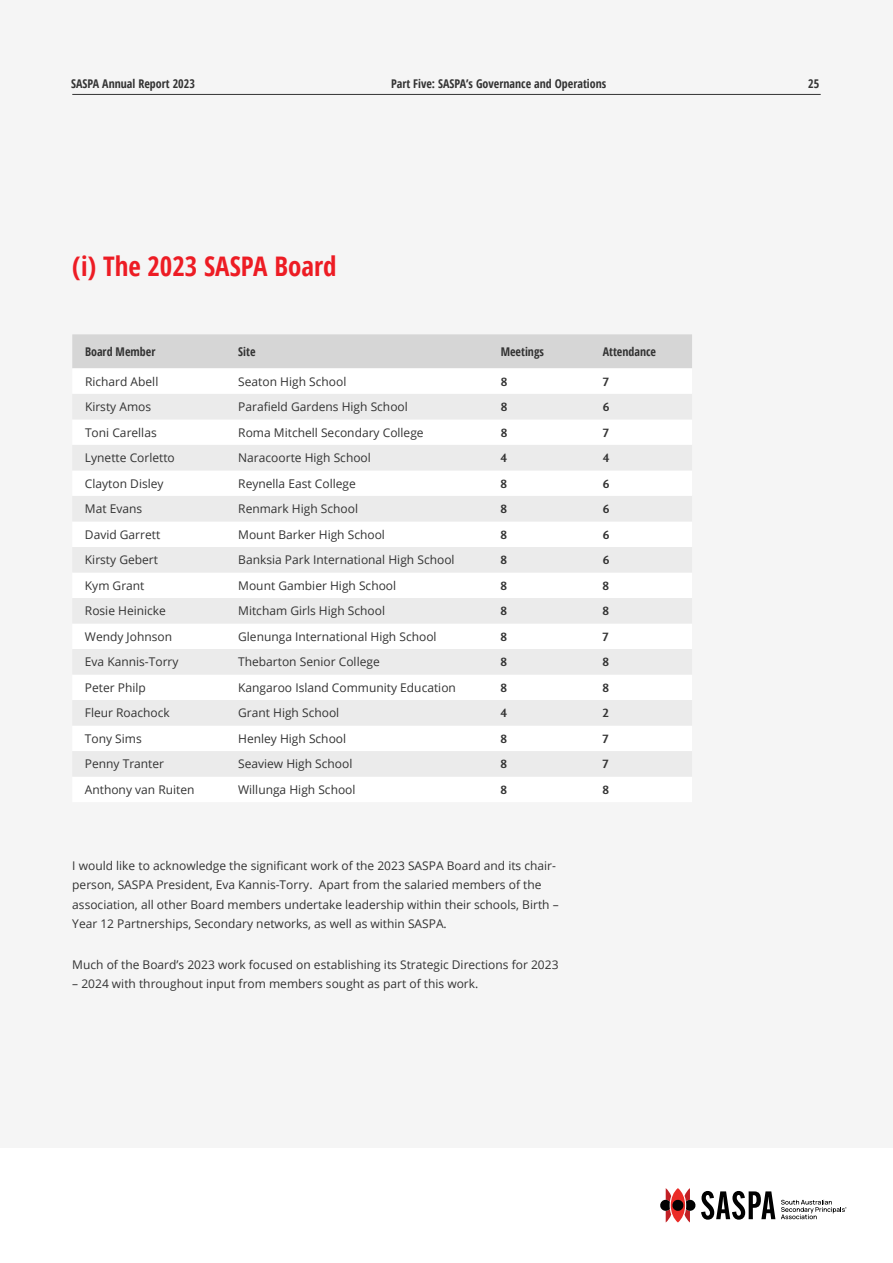
<style>
.page{position:relative;width:893px;height:1263px;background:#fff}
.page>*{position:absolute;margin:0;border:0;box-sizing:border-box;transform-origin:0 0}
.t1{font:700 condensed 27px "Open Sans";color:#ed1c24}
.t2{font:12px/19.5px "Open Sans";color:#333}
.t3{font:700 condensed 12px "Open Sans";color:#333}
.t4{font:700 12px "Joanna Sans Nova";color:#333}
</style>
<div class="page">
<div style="left:0;top:0;width:893px;height:1148px;background:#f5f5f5"></div>
<hr style="left:72px;top:94px;width:749px;height:1px;background:#333">
<svg style="left:660px;top:1188px;width:115px;height:34px"></svg>
<svg style="left:781px;top:1200px;width:65px;height:19px"></svg>
<div style="left:72px;top:334px;width:620px;height:34px;background:#d6d6d6"></div>
<p class="t3" style="left:71px;top:75px;width:125px">SASPA Annual Report 2023</p>
<p class="t3" style="left:391px;top:75px;width:217px">Part Five: SASPA’s Governance and Operations</p>
<p class="t3" style="left:808px;top:75px;width:13px">25</p>
<h1 class="t1" style="left:72px;top:247px;width:266px">(i) The 2023 SASPA Board</h1>
<p class="t3" style="left:85px;top:343px;width:72px">Board Member</p>
<p class="t3" style="left:238px;top:343px;width:19px">Site</p>
<p class="t3" style="left:501px;top:343px;width:45px">Meetings</p>
<p class="t3" style="left:603px;top:343px;width:55px">Attendance</p>
<p class="t2" style="left:85px;top:371px;width:75px">Richard Abell</p>
<p class="t2" style="left:238px;top:371px;width:110px">Seaton High School</p>
<p class="t4" style="left:501px;top:373px;width:8px">8</p>
<p class="t4" style="left:603px;top:373px;width:8px">7</p>
<p class="t2" style="left:85px;top:397px;width:68px">Kirsty Amos</p>
<p class="t2" style="left:238px;top:397px;width:171px">Parafield Gardens High School</p>
<p class="t4" style="left:501px;top:398px;width:8px">8</p>
<p class="t4" style="left:603px;top:398px;width:8px">6</p>
<p class="t2" style="left:85px;top:422px;width:73px">Toni Carellas</p>
<p class="t2" style="left:238px;top:422px;width:187px">Roma Mitchell Secondary College</p>
<p class="t4" style="left:501px;top:424px;width:8px">8</p>
<p class="t4" style="left:603px;top:424px;width:8px">7</p>
<p class="t2" style="left:85px;top:448px;width:91px">Lynette Corletto</p>
<p class="t2" style="left:238px;top:448px;width:134px">Naracoorte High School</p>
<p class="t4" style="left:501px;top:449px;width:8px">4</p>
<p class="t4" style="left:603px;top:449px;width:8px">4</p>
<p class="t2" style="left:85px;top:473px;width:80px">Clayton Disley</p>
<p class="t2" style="left:238px;top:473px;width:119px">Reynella East College</p>
<p class="t4" style="left:501px;top:475px;width:8px">8</p>
<p class="t4" style="left:603px;top:475px;width:8px">6</p>
<p class="t2" style="left:85px;top:499px;width:59px">Mat Evans</p>
<p class="t2" style="left:238px;top:499px;width:121px">Renmark High School</p>
<p class="t4" style="left:501px;top:500px;width:8px">8</p>
<p class="t4" style="left:603px;top:500px;width:8px">6</p>
<p class="t2" style="left:85px;top:524px;width:77px">David Garrett</p>
<p class="t2" style="left:238px;top:524px;width:148px">Mount Barker High School</p>
<p class="t4" style="left:501px;top:526px;width:8px">8</p>
<p class="t4" style="left:603px;top:526px;width:8px">6</p>
<p class="t2" style="left:85px;top:550px;width:75px">Kirsty Gebert</p>
<p class="t2" style="left:238px;top:550px;width:218px">Banksia Park International High School</p>
<p class="t4" style="left:501px;top:551px;width:8px">8</p>
<p class="t4" style="left:603px;top:551px;width:8px">6</p>
<p class="t2" style="left:85px;top:575px;width:61px">Kym Grant</p>
<p class="t2" style="left:238px;top:575px;width:160px">Mount Gambier High School</p>
<p class="t4" style="left:501px;top:577px;width:8px">8</p>
<p class="t4" style="left:603px;top:577px;width:8px">8</p>
<p class="t2" style="left:85px;top:601px;width:83px">Rosie Heinicke</p>
<p class="t2" style="left:238px;top:601px;width:148px">Mitcham Girls High School</p>
<p class="t4" style="left:501px;top:602px;width:8px">8</p>
<p class="t4" style="left:603px;top:602px;width:8px">8</p>
<p class="t2" style="left:85px;top:626px;width:89px">Wendy Johnson</p>
<p class="t2" style="left:238px;top:626px;width:200px">Glenunga International High School</p>
<p class="t4" style="left:501px;top:628px;width:8px">8</p>
<p class="t4" style="left:603px;top:628px;width:8px">7</p>
<p class="t2" style="left:85px;top:652px;width:95px">Eva Kannis-Torry</p>
<p class="t2" style="left:238px;top:652px;width:143px">Thebarton Senior College</p>
<p class="t4" style="left:501px;top:653px;width:8px">8</p>
<p class="t4" style="left:603px;top:653px;width:8px">8</p>
<p class="t2" style="left:85px;top:677px;width:62px">Peter Philp</p>
<p class="t2" style="left:238px;top:677px;width:219px">Kangaroo Island Community Education</p>
<p class="t4" style="left:501px;top:679px;width:8px">8</p>
<p class="t4" style="left:603px;top:679px;width:8px">8</p>
<p class="t2" style="left:85px;top:703px;width:87px">Fleur Roachock</p>
<p class="t2" style="left:238px;top:703px;width:103px">Grant High School</p>
<p class="t4" style="left:500px;top:704px;width:8px">4</p>
<p class="t4" style="left:603px;top:704px;width:8px">2</p>
<p class="t2" style="left:85px;top:728px;width:58px">Tony Sims</p>
<p class="t2" style="left:238px;top:728px;width:110px">Henley High School</p>
<p class="t4" style="left:500px;top:730px;width:8px">8</p>
<p class="t4" style="left:603px;top:730px;width:8px">7</p>
<p class="t2" style="left:85px;top:754px;width:81px">Penny Tranter</p>
<p class="t2" style="left:238px;top:754px;width:116px">Seaview High School</p>
<p class="t4" style="left:500px;top:755px;width:8px">8</p>
<p class="t4" style="left:603px;top:755px;width:8px">7</p>
<p class="t2" style="left:85px;top:779px;width:111px">Anthony van Ruiten</p>
<p class="t2" style="left:238px;top:779px;width:119px">Willunga High School</p>
<p class="t4" style="left:500px;top:781px;width:8px">8</p>
<p class="t4" style="left:603px;top:781px;width:8px">8</p>
<p class="t2" style="left:72px;top:855px;width:488px">I would like to acknowledge the significant work of the 2023 SASPA Board and its chair&shy;person, SASPA President, Eva Kannis-Torry. Apart from the salaried members of the association, all other Board members undertake leadership within their schools, Birth – Year 12 Partnerships, Secondary networks, as well as within SASPA.</p>
<p class="t2" style="left:72px;top:954px;width:488px">Much of the Board’s 2023 work focused on establishing its Strategic Directions for 2023</p>
<p class="t2" style="left:72px;top:974px;width:408px">– 2024 with throughout input from members sought as part of this work.</p>
</div>
